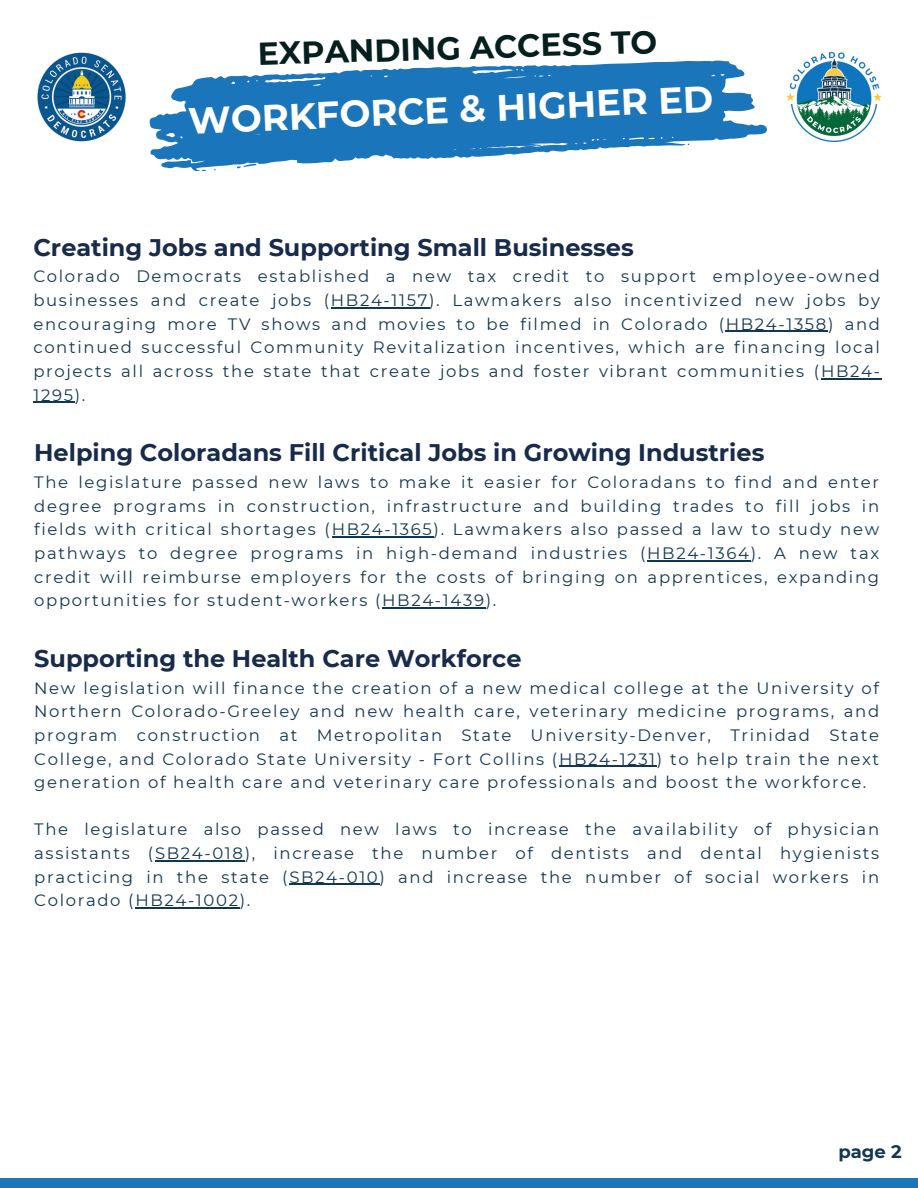
<style>
.page{position:relative;width:918px;height:1188px;background:#fff}
.page>*{position:absolute;margin:0;border:0;box-sizing:border-box;transform-origin:0 0}
.t1{font:700 36.75px "Montserrat";color:#fff}
.t2{font:700 31.65px "Montserrat";color:#041f1e}
.t3{font:700 24px "Montserrat";color:#182b4b}
.t4{font:700 18px "Montserrat";color:#123750}
.t5{font:16.5px/23.7px "Montserrat";letter-spacing:.1em;color:#123750;text-align:justify}
</style>
<div class="page">
<div style="left:0;top:1179px;width:918px;height:9px;background:#1b75bb"></div>
<hr style="left:332px;top:536px;width:102px;height:2px;background:#123750">
<hr style="left:647px;top:560px;width:104px;height:1px;background:#123750">
<hr style="left:382px;top:607px;width:104px;height:1px;background:#123750">
<hr style="left:559px;top:766px;width:98px;height:1px;background:#123750">
<hr style="left:155px;top:860px;width:90px;height:1px;background:#123750">
<hr style="left:289px;top:884px;width:91px;height:1px;background:#123750">
<hr style="left:135px;top:907px;width:105px;height:2px;background:#123750">
<hr style="left:331px;top:307px;width:98px;height:1px;background:#123750">
<hr style="left:726px;top:331px;width:102px;height:1px;background:#123750">
<hr style="left:821px;top:378px;width:61px;height:1px;background:#123750">
<hr style="left:33px;top:402px;width:42px;height:1px;background:#123750">
<img style="left:36px;top:53px;width:90px;height:89px">
<img style="left:786px;top:53px;width:96px;height:89px">
<svg style="left:149px;top:60px;width:618px;height:111px;fill:#1b75bb"></svg>
<svg style="left:194px;top:86px;width:401px;height:85px;background:#3d89c5"></svg>
<h3 class="t2" style="left:257px;top:35px;width:401px;rotate:-2deg">EXPANDING ACCESS TO</h3>
<h3 class="t1" style="left:188px;top:96px;width:527px;rotate:-2deg">WORKFORCE &amp; HIGHER ED</h3>
<h1 class="t3" style="left:33px;top:233px;width:602px">Creating Jobs and Supporting Small Businesses</h1>
<p class="t5" style="left:33px;top:265px;width:848px">Colorado Democrats established a new tax credit to support employee-owned businesses and create jobs (HB24-1157). Lawmakers also incentivized new jobs by encouraging more TV shows and movies to be filmed in Colorado (HB24-1358) and continued successful Community Revitalization incentives, which are financing local projects all across the state that create jobs and foster vibrant communities (HB24- 1295).</p>
<h2 class="t3" style="left:34px;top:438px;width:732px">Helping Coloradans Fill Critical Jobs in Growing Industries</h2>
<p class="t5" style="left:34px;top:470px;width:846px">The legislature passed new laws to make it easier for Coloradans to find and enter degree programs in construction, infrastructure and building trades to fill jobs in fields with critical shortages (HB24-1365). Lawmakers also passed a law to study new pathways to degree programs in high-demand industries (HB24-1364). A new tax credit will reimburse employers for the costs of bringing on apprentices, expanding opportunities for student-workers (HB24-1439).</p>
<p class="t3" style="left:34px;top:644px;width:489px">Supporting the Health Care Workforce</p>
<p class="t5" style="left:34px;top:676px;width:846px">New legislation will finance the creation of a new medical college at the University of Northern Colorado-Greeley and new health care, veterinary medicine programs, and program construction at Metropolitan State University-Denver, Trinidad State College, and Colorado State University - Fort Collins (HB24-1231) to help train the next generation of health care and veterinary care professionals and boost the workforce.</p>
<p class="t5" style="left:34px;top:818px;width:846px">The legislature also passed new laws to increase the availability of physician assistants (SB24-018), increase the number of dentists and dental hygienists practicing in the state (SB24-010) and increase the number of social workers in Colorado (HB24-1002).</p>
<p class="t4" style="left:838px;top:1140px;width:65px">page 2</p>
</div>
